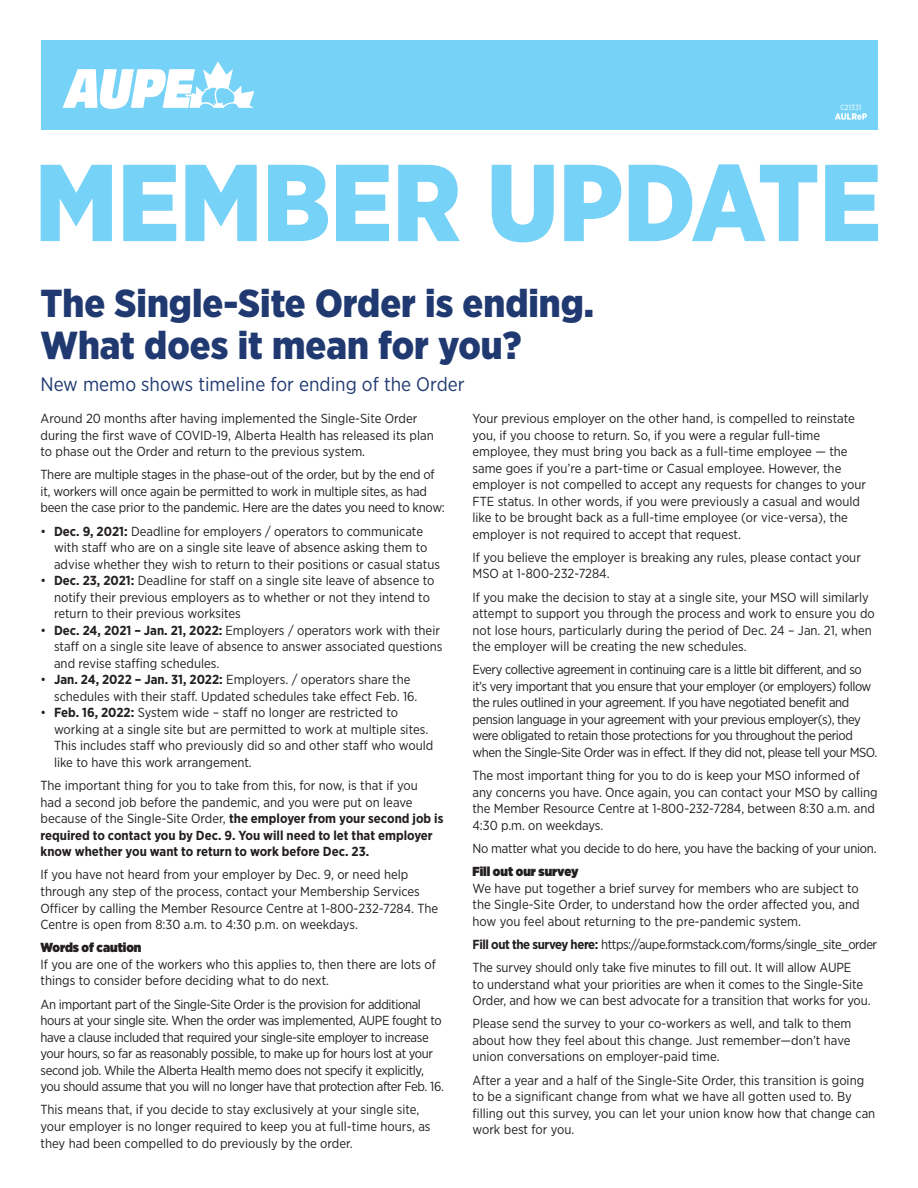
<style>
.page{position:relative;width:918px;height:1188px;background:#fff}
.page>*{position:absolute;margin:0;border:0;box-sizing:border-box;transform-origin:0 0}
.t1{font:900 109.05px "Gotham Narrow";color:#76d2f6}
.t2{font:900 39px/41.4px "Gotham Narrow";color:#203a71}
.t3{font:19.5px "Gotham Narrow";color:#203a71}
.body_copy{font:13.2px/16.5px "Gotham Narrow";letter-spacing:-.005em;color:#231f20}
.body_copy-2{font:13.2px/16.5px "Gotham Narrow";letter-spacing:-.03em;color:#231f20}
.body_copy-3{font:13.2px/16.5px "Gotham Narrow";letter-spacing:-.025em;color:#231f20}
.body_copy-4{font:900 13.2px "Gotham Narrow";color:#231f20}
.t4{font:7.5px "Gotham Narrow";color:#fff}
.s1{font-weight:700}
</style>
<div class="page">
<div style="left:41px;top:40px;width:837px;height:90px;background:#76d2f6"></div>
<svg style="left:63px;top:61px;width:191px;height:48px"></svg>
<svg style="left:835px;top:113px;width:32px;height:7px"></svg>
<p class="t4" style="left:840px;top:103px;width:23px">C21331</p>
<p class="t1" style="left:35px;top:131px;width:848px">MEMBER UPDATE</p>
<p class="t2" style="left:40px;top:282px;width:555px">The Single-Site Order is ending.<br>What does it mean for you?</p>
<p class="t3" style="left:40px;top:372px;width:426px">New memo shows timeline for ending of the Order</p>
<p class="body_copy" style="left:472px;top:410px;width:395px">Your previous employer on the other hand, is compelled to reinstate you, if you choose to return. So, if you were a regular full-time employee, they must bring you back as a full-time employee — the same goes if you’re a part-time or Casual employee. However, the employer is not compelled to accept any requests for changes to your FTE status. In other words, if you were previously a casual and would like to be brought back as a full-time employee (or vice-versa), the employer is not required to accept that request.</p>
<p class="body_copy" style="left:472px;top:549px;width:390px">If you believe the employer is breaking any rules, please contact your<br>MSO at 1-800-232-7284.</p>
<p class="body_copy" style="left:472px;top:588px;width:404px">If you make the decision to stay at a single site, your MSO will similarly attempt to support you through the process and work to ensure you do not lose hours, particularly during the period of Dec. 24 – Jan. 21, when the employer will be creating the new schedules.</p>
<p class="body_copy-2" style="left:472px;top:661px;width:406px">Every collective agreement in continuing care is a little bit different, and so it’s very important that you ensure that your employer (or employers) follow the rules outlined in your agreement. If you have negotiated benefit and pension language in your agreement with your previous employer(s), they were obligated to retain those protections for you throughout the period when the Single-Site Order was in effect. If they did not, please tell your MSO.</p>
<p class="body_copy" style="left:472px;top:767px;width:407px">The most important thing for you to do is keep your MSO informed of any concerns you have. Once again, you can contact your MSO by calling the Member Resource Centre at 1-800-232-7284, between 8:30 a.m. and 4:30 p.m. on weekdays.</p>
<p class="body_copy" style="left:472px;top:840px;width:406px">No matter what you decide to do here, you have the backing of your union.</p>
<p class="body_copy-4" style="left:472px;top:862px;width:108px">Fill out our survey</p>
<p class="body_copy" style="left:472px;top:879px;width:389px;text-align:justify">We have put together a brief survey for members who are subject to the Single-Site Order, to understand how the order affected you, and how you feel about returning to the pre-pandemic system.</p>
<p class="body_copy-2" style="left:472px;top:936px;width:406px"><span class="s1">Fill out the survey here:</span> https://aupe.formstack.com/forms/single_site_order</p>
<p class="body_copy" style="left:472px;top:959px;width:400px">The survey should only take five minutes to fill out. It will allow AUPE<br>to understand what your priorities are when it comes to the Single-Site<br>Order, and how we can best advocate for a transition that works for you.</p>
<p class="body_copy" style="left:472px;top:1015px;width:380px;text-align:justify">Please send the survey to your co-workers as well, and talk to them about how they feel about this change. Just remember—don’t have union conversations on employer-paid time.</p>
<p class="body_copy" style="left:472px;top:1071px;width:404px">After a year and a half of the Single-Site Order, this transition is going to be a significant change from what we have all gotten used to. By filling out this survey, you can let your union know how that change can work best for you.</p>
<p class="body_copy" style="left:41px;top:410px;width:395px">Around 20 months after having implemented the Single-Site Order during the first wave of COVID-19, Alberta Health has released its plan to phase out the Order and return to the previous system.</p>
<p class="body_copy" style="left:41px;top:466px;width:406px">There are multiple stages in the phase-out of the order, but by the end of it, workers will once again be permitted to work in multiple sites, as had been the case prior to the pandemic. Here are the dates you need to know:</p>
<p class="body_copy" style="left:54px;top:523px;width:387px;text-indent:-14px">• <span class="s1">Dec. 9, 2021:</span> Deadline for employers / operators to communicate with staff who are on a single site leave of absence asking them to advise whether they wish to return to their positions or casual status</p>
<p class="body_copy" style="left:54px;top:572px;width:382px;text-indent:-14px">• <span class="s1">Dec. 23, 2021:</span> Deadline for staff on a single site leave of absence to notify their previous employers as to whether or not they intend to return to their previous worksites</p>
<p class="body_copy" style="left:54px;top:622px;width:390px;text-indent:-14px">• <span class="s1">Dec. 24, 2021 – Jan. 21, 2022:</span> Employers / operators work with their staff on a single site leave of absence to answer associated questions and revise staffing schedules.</p>
<p class="body_copy" style="left:54px;top:671px;width:365px;text-indent:-14px">• <span class="s1">Jan. 24, 2022 – Jan. 31, 2022:</span> Employers. / operators share the schedules with their staff. Updated schedules take effect Feb. 16.</p>
<p class="body_copy" style="left:54px;top:704px;width:381px;text-indent:-14px">• <span class="s1">Feb. 16, 2022:</span> System wide – staff no longer are restricted to working at a single site but are permitted to work at multiple sites.<br>This includes staff who previously did so and other staff who would like to have this work arrangement.</p>
<p class="body_copy" style="left:41px;top:777px;width:404px">The important thing for you to take from this, for now, is that if you<br>had a second job before the pandemic, and you were put on leave because of the Single-Site Order, <span class="s1">the employer from your second job is required to contact you by Dec. 9. You will need to let that employer know whether you want to return to work before Dec. 23.</span></p>
<p class="body_copy" style="left:41px;top:866px;width:399px">If you have not heard from your employer by Dec. 9, or need help through any step of the process, contact your Membership Services Officer by calling the Member Resource Centre at 1-800-232-7284. The Centre is open from 8:30 a.m. to 4:30 p.m. on weekdays.</p>
<p class="body_copy-4" style="left:41px;top:939px;width:102px">Words of caution</p>
<p class="body_copy" style="left:41px;top:956px;width:397px">If you are one of the workers who this applies to, then there are lots of things to consider before deciding what to do next.</p>
<p class="body_copy-3" style="left:41px;top:995px;width:405px">An important part of the Single-Site Order is the provision for additional hours at your single site. When the order was implemented, AUPE fought to have a clause included that required your single-site employer to increase your hours, so far as reasonably possible, to make up for hours lost at your second job. While the Alberta Health memo does not specify it explicitly, you should assume that you will no longer have that protection after Feb. 16.</p>
<p class="body_copy" style="left:41px;top:1101px;width:392px">This means that, if you decide to stay exclusively at your single site, your employer is no longer required to keep you at full-time hours, as they had been compelled to do previously by the order.</p>
</div>
